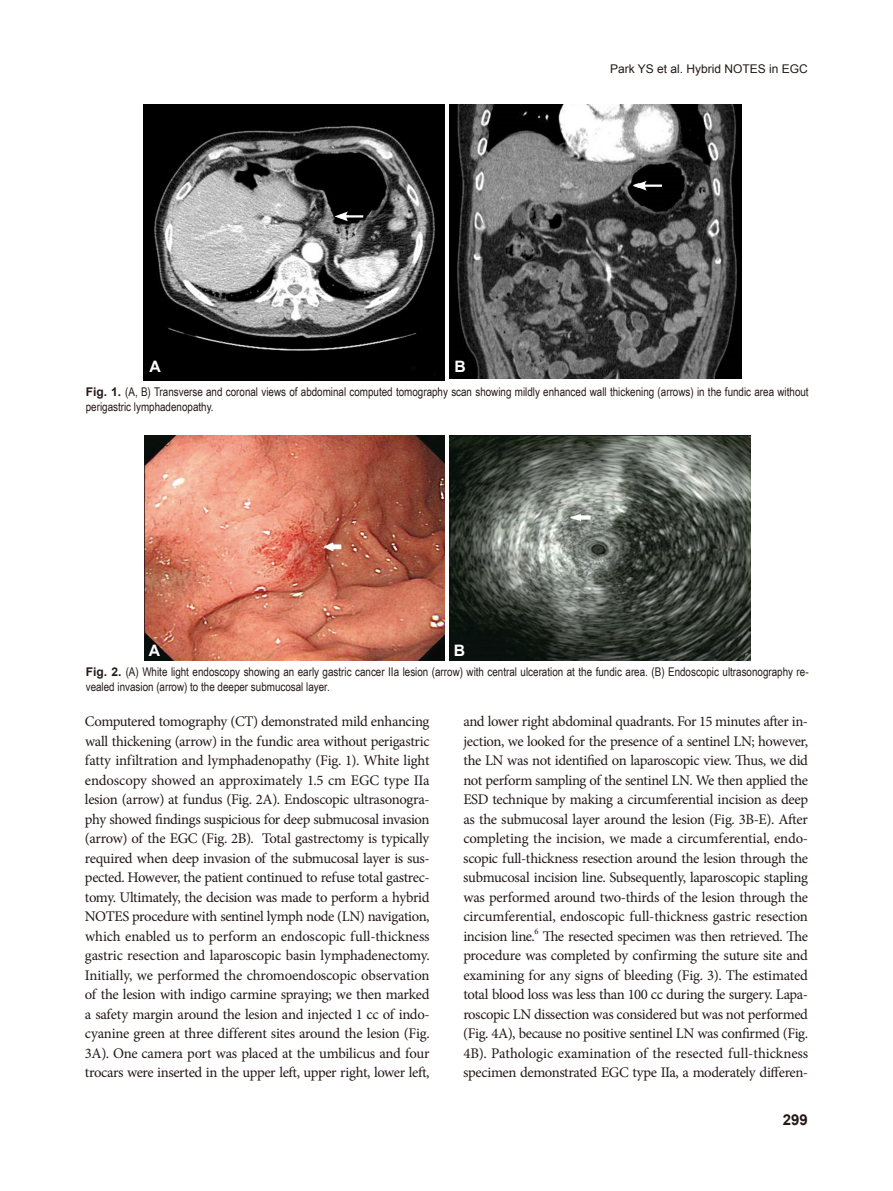
<style>
.page{position:relative;width:893px;height:1191px;background:#fff}
.page>*{position:absolute;margin:0;border:0;box-sizing:border-box;transform-origin:0 0}
.t1{font:700 15.75px "Arial";color:#fff}
.t2{font:700 15px "Arial";color:#231916}
.본문{font:14.7px/19.5px "Minion Pro";letter-spacing:-.025em;color:#231916;text-align:justify}
.표_타이틀{font:12px/15px "Arial Narrow";color:#231916}
.t3{font:12px "Arial";color:#231916}
.본문-2{font:8.55px "Minion Pro";color:#231916}
.s1{font-family:"Arial";font-weight:700}
</style>
<div class="page">
<img style="left:144px;top:435px;width:301px;height:225px">
<img style="left:450px;top:435px;width:300px;height:225px">
<img style="left:143px;top:104px;width:301px;height:276px">
<img style="left:449px;top:104px;width:292px;height:275px">
<svg style="left:335px;top:211px;width:28px;height:10px"></svg>
<hr style="left:643px;top:184px;width:19px;height:3px;background:#fff">
<svg style="left:633px;top:181px;width:14px;height:9px"></svg>
<p class="t1" style="left:150px;top:356px;width:13px">A</p>
<p class="t1" style="left:455px;top:356px;width:13px">B</p>
<p class="t3" style="left:610px;top:61px;width:199px">Park YS et al. Hybrid NOTES in EGC</p>
<p class="표_타이틀" style="left:86px;top:383px;width:724px"><span class="s1">Fig. 1.</span> (A, B) Transverse and coronal views of abdominal computed tomography scan showing mildly enhanced wall thickening (arrows) in the fundic area without perigastric lymphadenopathy.</p>
<p class="t1" style="left:149px;top:640px;width:13px">A</p>
<p class="t1" style="left:454px;top:640px;width:13px">B</p>
<p class="표_타이틀" style="left:86px;top:663px;width:724px"><span class="s1">Fig. 2.</span> (A) White light endoscopy showing an early gastric cancer IIa lesion (arrow) with central ulceration at the fundic area. (B) Endoscopic ultrasonography re&shy;vealed invasion (arrow) to the deeper submucosal layer.</p>
<p class="본문" style="left:85px;top:711px;width:346px">Computered tomography (CT) demonstrated mild enhancing wall thickening (arrow) in the fundic area without perigastric fatty infiltration and lymphadenopathy (Fig. 1). White light endoscopy showed an approximately 1.5 cm EGC type IIa lesion (arrow) at fundus (Fig. 2A). Endoscopic ultrasonogra&shy;phy showed findings suspicious for deep submucosal invasion (arrow) of the EGC (Fig. 2B). Total gastrectomy is typically required when deep invasion of the submucosal layer is sus&shy;pected. However, the patient continued to refuse total gastrec&shy;tomy. Ultimately, the decision was made to perform a hybrid NOTES procedure with sentinel lymph node (LN) navigation, which enabled us to perform an endoscopic full-thickness gastric resection and laparoscopic basin lymphadenectomy.<br>Initially, we performed the chromoendoscopic observation of the lesion with indigo carmine spraying; we then marked a safety margin around the lesion and injected 1 cc of indo&shy;cyanine green at three different sites around the lesion (Fig.<br>3A). One camera port was placed at the umbilicus and four trocars were inserted in the upper left, upper right, lower left,</p>
<p class="본문" style="left:463px;top:711px;width:346px">and lower right abdominal quadrants. For 15 minutes after in&shy;jection, we looked for the presence of a sentinel LN; however, the LN was not identified on laparoscopic view. Thus, we did not perform sampling of the sentinel LN. We then applied the ESD technique by making a circumferential incision as deep as the submucosal layer around the lesion (Fig. 3B-E). After completing the incision, we made a circumferential, endo&shy;scopic full-thickness resection around the lesion through the submucosal incision line. Subsequently, laparoscopic stapling was performed around two-thirds of the lesion through the circumferential, endoscopic full-thickness gastric resection incision line.</p>
<p class="본문-2" style="left:534px;top:925px;width:6px">6</p>
<p class="본문" style="left:463px;top:926px;width:346px;text-indent:79px">The resected specimen was then retrieved. The procedure was completed by confirming the suture site and examining for any signs of bleeding (Fig. 3). The estimated total blood loss was less than 100 cc during the surgery. Lapa&shy;roscopic LN dissection was considered but was not performed (Fig. 4A), because no positive sentinel LN was confirmed (Fig.<br>4B). Pathologic examination of the resected full-thickness specimen demonstrated EGC type IIa, a moderately differen-</p>
<p class="t2" style="left:783px;top:1109px;width:27px">299</p>
</div>
